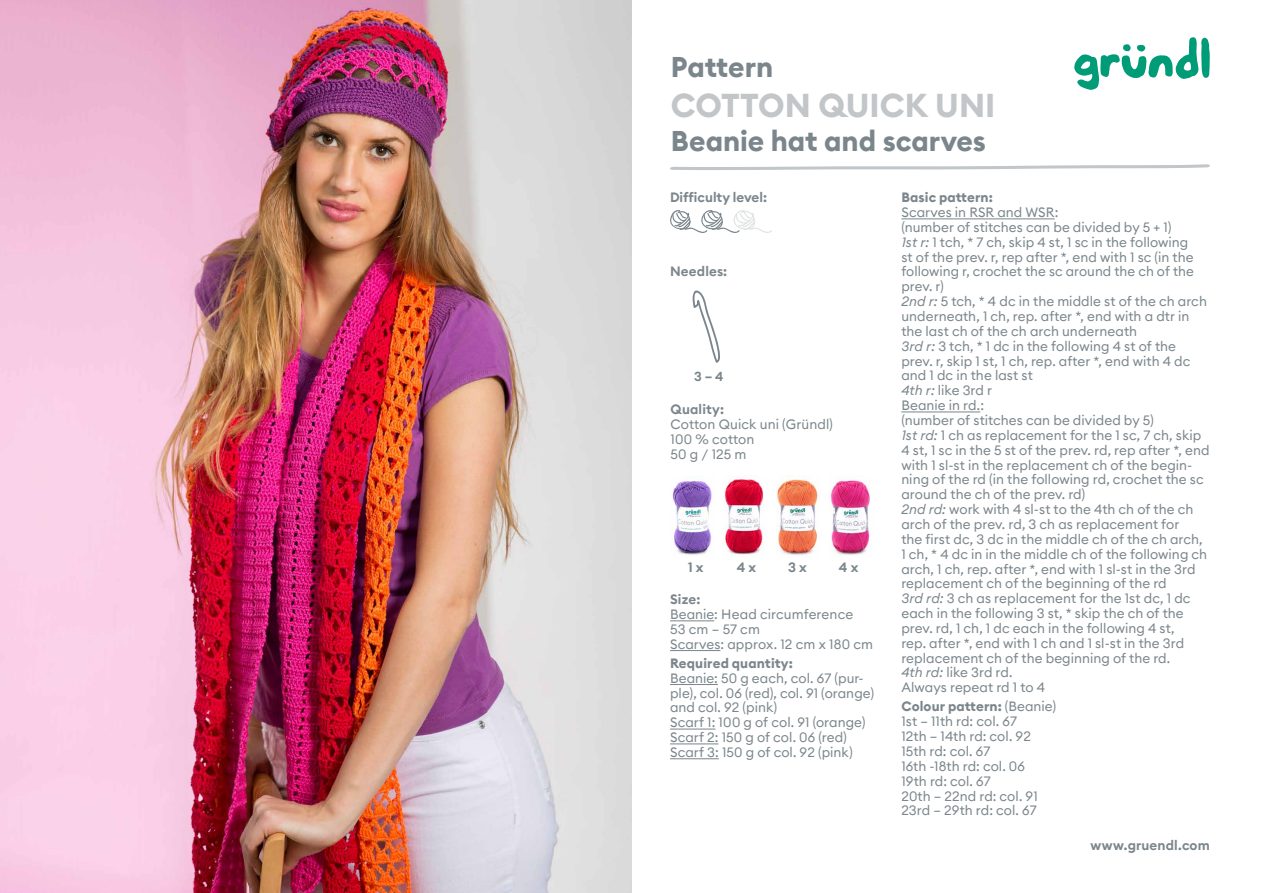
<style>
.page{position:relative;width:1263px;height:893px;background:#fff}
.page>*{position:absolute;margin:0;border:0;box-sizing:border-box;transform-origin:0 0}
.t1{font:700 33px "Euclid Circular B";color:#c2c6c9}
.t2{font:700 28.5px "Euclid Circular B";color:#7b868c}
.t3{font:13.5px/14.9px "Euclid Circular B";letter-spacing:.005em;color:#7b868c}
.t4{font:600 13.5px "Euclid Circular B";letter-spacing:.01em;color:#7b868c}
.t5{font:700 13.5px "Euclid Circular B";letter-spacing:.01em;color:#7b868c}
.t6{font:600 13.05px "Euclid Circular B";color:#7b868c}
.s1{font-style:italic}
.s2{font-weight:700}
</style>
<div class="page">
<svg style="left:692px;top:290px;width:28px;height:73px"></svg>
<svg style="left:1074px;top:37px;width:136px;height:53px"></svg>
<hr style="left:901px;top:218px;width:154px;height:1px;background:#7b868c">
<hr style="left:901px;top:411px;width:79px;height:1px;background:#7b868c">
<hr style="left:670px;top:620px;width:44px;height:1px;background:#7b868c">
<hr style="left:670px;top:650px;width:50px;height:1px;background:#7b868c">
<hr style="left:670px;top:684px;width:48px;height:1px;background:#7b868c">
<hr style="left:670px;top:728px;width:45px;height:2px;background:#7b868c">
<hr style="left:670px;top:743px;width:48px;height:1px;background:#7b868c">
<hr style="left:670px;top:758px;width:49px;height:1px;background:#7b868c">
<img style="left:776px;top:479px;width:42px;height:78px">
<img style="left:670px;top:481px;width:42px;height:77px">
<img style="left:723px;top:477px;width:41px;height:78px">
<img style="left:830px;top:480px;width:40px;height:75px">
<svg style="left:670px;top:210px;width:102px;height:23px"></svg>
<img style="left:0;top:0;width:631px;height:893px">
<svg style="left:670px;top:164px;width:540px;height:6px"></svg>
<h2 class="t2" style="left:671px;top:48px;width:104px">Pattern</h2>
<h1 class="t1" style="left:671px;top:84px;width:326px">COTTON QUICK UNI</h1>
<h2 class="t2" style="left:671px;top:122px;width:316px">Beanie hat and scarves</h2>
<p class="t4" style="left:670px;top:189px;width:99px">Difficulty level:</p>
<p class="t4" style="left:670px;top:262px;width:59px">Needles:</p>
<p class="t6" style="left:694px;top:368px;width:31px">3 – 4</p>
<p class="t4" style="left:670px;top:401px;width:55px">Quality:</p>
<p class="t3" style="left:670px;top:417px;width:164px">Cotton Quick uni (Gründl)<br>100 % cotton<br>50 g / 125 m</p>
<p class="t4" style="left:688px;top:559px;width:17px">1 x</p>
<p class="t4" style="left:737px;top:559px;width:21px">4 x</p>
<p class="t4" style="left:788px;top:559px;width:20px">3 x</p>
<p class="t4" style="left:839px;top:559px;width:21px">4 x</p>
<p class="t4" style="left:670px;top:591px;width:32px">Size:</p>
<p class="t3" style="left:670px;top:607px;width:204px">Beanie: Head circumference<br>53 cm – 57 cm<br>Scarves: approx. 12 cm x 180 cm</p>
<p class="t5" style="left:670px;top:654px;width:124px">Required quantity:</p>
<p class="t3" style="left:670px;top:670px;width:206px">Beanie: 50 g each, col. 67 (pur&shy;ple), col. 06 (red), col. 91 (orange) and col. 92 (pink)<br>Scarf 1: 100 g of col. 91 (orange)<br>Scarf 2: 150 g of col. 06 (red)<br>Scarf 3: 150 g of col. 92 (pink)</p>
<p class="t5" style="left:901px;top:189px;width:93px">Basic pattern:</p>
<p class="t3" style="left:901px;top:205px;width:310px">Scarves in RSR and WSR:<br>(number of stitches can be divided by 5 + 1)<br><span class="s1">1st r:</span> 1 tch, * 7 ch, skip 4 st, 1 sc in the following<br>st of the prev. r, rep after *, end with 1 sc (in the following r, crochet the sc around the ch of the prev. r)<br><span class="s1">2nd r:</span> 5 tch, * 4 dc in the middle st of the ch arch underneath, 1 ch, rep. after *, end with a dtr in the last ch of the ch arch underneath<br><span class="s1">3rd r:</span> 3 tch, * 1 dc in the following 4 st of the prev. r, skip 1 st, 1 ch, rep. after *, end with 4 dc and 1 dc in the last st<br><span class="s1">4th r:</span> like 3rd r<br>Beanie in rd.:<br>(number of stitches can be divided by 5)<br><span class="s1">1st rd:</span> 1 ch as replacement for the 1 sc, 7 ch, skip 4 st, 1 sc in the 5 st of the prev. rd, rep after *, end with 1 sl-st in the replacement ch of the begin&shy;ning of the rd (in the following rd, crochet the sc around the ch of the prev. rd)<br><span class="s1">2nd rd:</span> work with 4 sl-st to the 4th ch of the ch arch of the prev. rd, 3 ch as replacement for<br>the first dc, 3 dc in the middle ch of the ch arch, 1 ch, * 4 dc in in the middle ch of the following ch arch, 1 ch, rep. after *, end with 1 sl-st in the 3rd replacement ch of the beginning of the rd<br><span class="s1">3rd rd:</span> 3 ch as replacement for the 1st dc, 1 dc each in the following 3 st, * skip the ch of the prev. rd, 1 ch, 1 dc each in the following 4 st,<br>rep. after *, end with 1 ch and 1 sl-st in the 3rd replacement ch of the beginning of the rd.<br><span class="s1">4th rd:</span> like 3rd rd.<br>Always repeat rd 1 to 4</p>
<p class="t3" style="left:901px;top:699px;width:156px"><span class="s2">Colour pattern:</span> (Beanie)<br>1st – 11th rd: col. 67<br>12th – 14th rd: col. 92<br>15th rd: col. 67<br>16th -18th rd: col. 06<br>19th rd: col. 67<br>20th – 22nd rd: col. 91<br>23rd – 29th rd: col. 67</p>
<p class="t4" style="left:1091px;top:836px;width:121px">www.gruendl.com</p>
</div>
